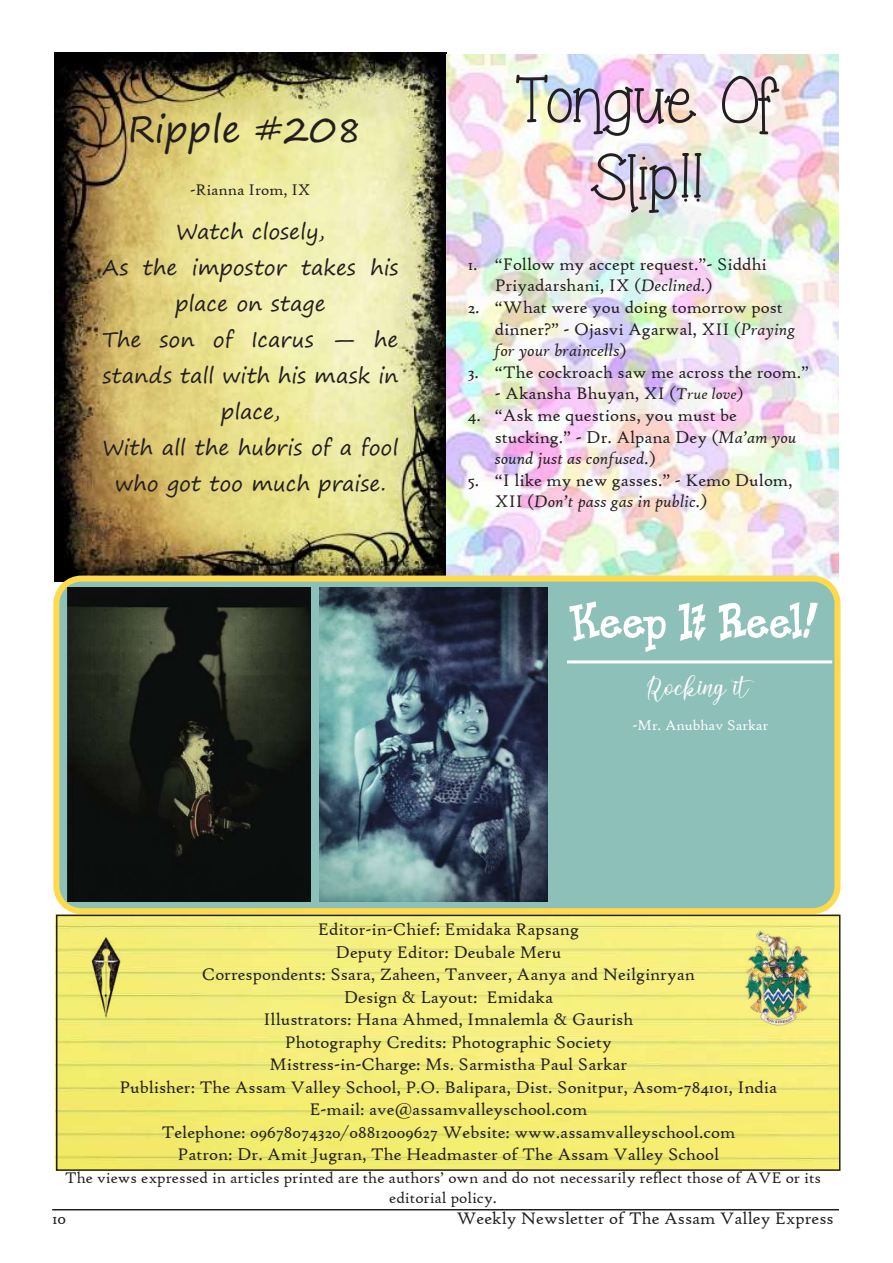
<style>
.page{position:relative;width:893px;height:1263px;background:#fff}
.page>*{position:absolute;margin:0;border:0;box-sizing:border-box;transform-origin:0 0}
.t1{font:73.35px/88.1px "Grandma's Garden";color:#231f20;text-align:center}
.t2{font:66px "Knick O Teen";color:#fff}
.t3{font:64.5px/77.4px "Grandma's Garden";color:#231f20;text-align:center}
.t4{font:36px "Segoe Print";color:#231f20}
.t5{font:28.5px "Lover Bunny Personaluse Script";color:#fff}
.t6{font:21px/36px "Segoe Print";letter-spacing:.005em;color:#231f20;text-align:center}
.t7{font:18px/22.5px "High Tower Text";color:#231f20}
.t8{font:16.5px/19.8px "High Tower Text";color:#231f20;text-align:center}
.t9{font:15px "High Tower Text";color:#fff}
.s1{font-style:italic}
.s2{font-style:italic;font-size:16.5px}
</style>
<div class="page">
<img style="left:55px;top:52px;width:391px;height:529px">
<img style="left:446px;top:55px;width:392px;height:525px">
<div style="left:56px;top:578px;width:781px;height:333px;background:#8dc0b8;border-radius:25px"></div>
<img style="left:319px;top:588px;width:229px;height:314px">
<div style="left:53px;top:575px;width:787px;height:339px;border:6px solid #ffda4d;border-radius:25px"></div>
<hr style="left:567px;top:660px;width:265px;height:3px;background:#fff">
<img style="left:59px;top:918px;width:778px;height:250px">
<img style="left:65px;top:931px;width:100px;height:94px">
<img style="left:744px;top:931px;width:68px;height:94px">
<div style="left:56px;top:915px;width:784px;height:256px;border:2px solid #231f20"></div>
<hr style="left:52px;top:1209px;width:787px;height:1px;background:#231f20">
<img style="left:68px;top:588px;width:243px;height:314px">
<h3 class="t4" style="left:128px;top:97px;width:236px">Ripple #208</h3>
<p class="t8" style="left:190px;top:180px;width:122px">-Rianna Irom, IX</p>
<p class="t6" style="left:102px;top:213px;width:298px">Watch closely,<br>As the impostor takes his place on stage<br>The son of Icarus — he stands tall with his mask in place,<br>With all the hubris of a fool who got too much praise.</p>
<h1 class="t1" style="left:494px;top:8px;width:284px">Tongue of<br>Slip!!</h1>
<h3 class="t3" style="left:514px;top:57px;width:268px">Tongue Of<br>Slip!!</h3>
<p class="t7" style="left:495px;top:253px;width:274px;line-height:21.6px;text-indent:-27px">1. “Follow my accept request.”- Siddhi<br>Priyadarshani, IX (<span class="s1">Declined.</span>)</p>
<p class="t7" style="left:495px;top:296px;width:302px;line-height:21.6px;text-indent:-27px">2. “What were you doing tomorrow post dinner?” - Ojasvi Agarwal, XII (<span class="s1">Praying for your braincells</span>)</p>
<p class="t7" style="left:468px;top:361px;width:343px">3. “The cockroach saw me across the room.”</p>
<p class="t7" style="left:495px;top:382px;width:250px">- Akansha Bhuyan, XI (<span class="s2">True love)</span></p>
<p class="t7" style="left:495px;top:404px;width:303px;line-height:21.6px;text-indent:-27px">4. “Ask me questions, you must be stucking.” - Dr. Alpana Dey (<span class="s1">Ma’am you sound just as confused.</span>)</p>
<p class="t7" style="left:495px;top:469px;width:299px;line-height:21.6px;text-indent:-27px">5. “I like my new gasses.” - Kemo Dulom,<br>XII (<span class="s1">Don’t pass gas in public.)</span></p>
<h2 class="t2" style="left:569px;top:596px;width:250px">Keep It Reel!</h2>
<h3 class="t5" style="left:646px;top:670px;width:104px">Rocking it</h3>
<p class="t9" style="left:632px;top:716px;width:137px">-Mr. Anubhav Sarkar</p>
<p class="t7" style="left:119px;top:918px;width:659px;text-align:center">Editor-in-Chief: Emidaka Rapsang<br>Deputy Editor: Deubale Meru<br>Correspondents: Ssara, Zaheen, Tanveer, Aanya and Neilginryan<br>Design &amp; Layout: Emidaka<br>Illustrators: Hana Ahmed, Imnalemla &amp; Gaurish<br>Photography Credits: Photographic Society<br>Mistress-in-Charge: Ms. Sarmistha Paul Sarkar<br>Publisher: The Assam Valley School, P.O. Balipara, Dist. Sonitpur, Asom-784101, India E-mail: ave@assamvalleyschool.com<br>Telephone: 09678074320/08812009627 Website: www.assamvalleyschool.com<br>Patron: Dr. Amit Jugran, The Headmaster of The Assam Valley School</p>
<p class="t8" style="left:65px;top:1168px;width:758px">The views expressed in articles printed are the authors’ own and do not necessarily reflect those of AVE or its editorial policy.</p>
<p class="t7" style="left:52px;top:1207px;width:16px">10</p>
<p class="t7" style="left:456px;top:1207px;width:379px">Weekly Newsletter of The Assam Valley Express</p>
</div>
